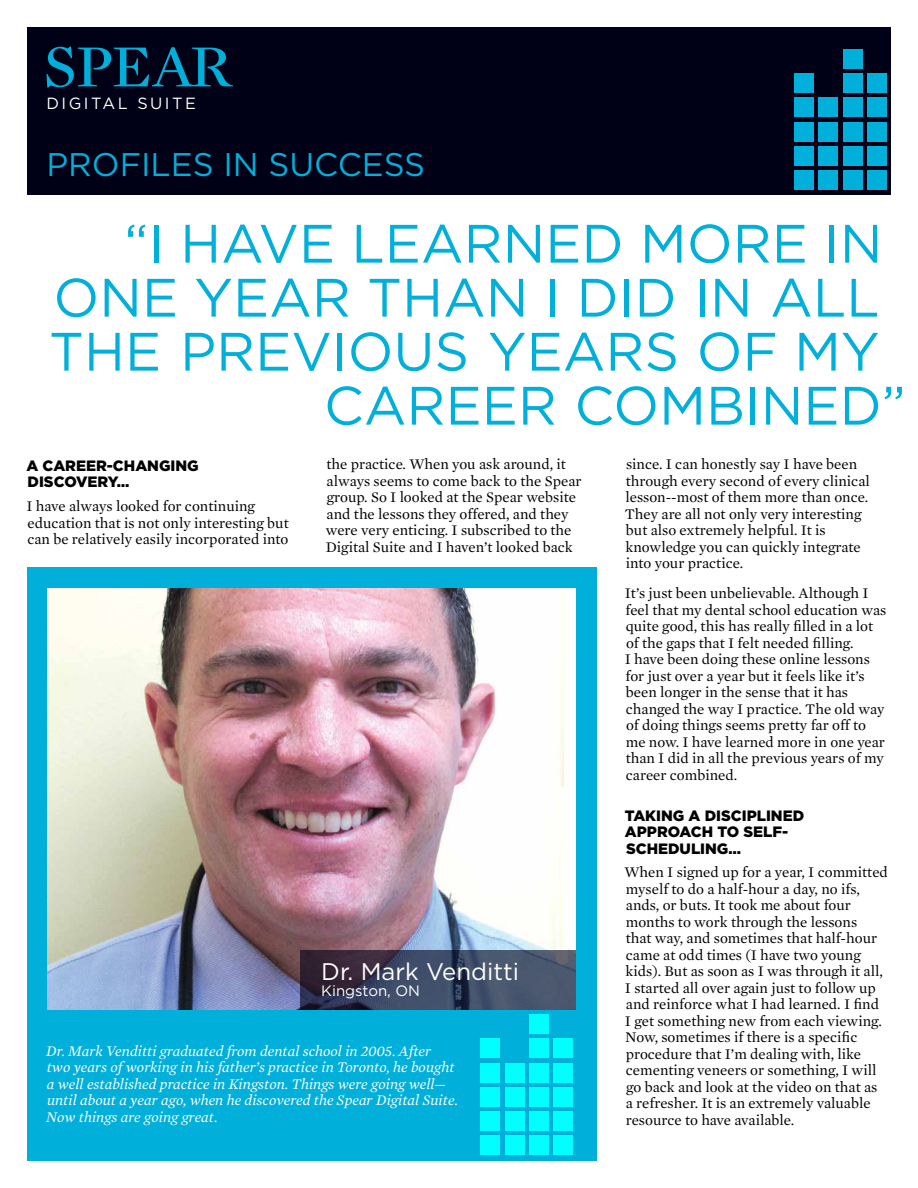
<style>
.page{position:relative;width:918px;height:1188px;background:#fff}
.page>*{position:absolute;margin:0;border:0;box-sizing:border-box;transform-origin:0 0}
.t1{font:54px "Gotham";color:#00b0da}
.t2{font:32.7px "Gotham";color:#00b0da}
.t3{font:24px "Gotham";color:#fff}
.t4{font:16.2px "Gotham";letter-spacing:.15em;color:#fff}
.t5{font:15px/16.5px "Mercury Text G1 Roman";color:#000}
.t6{font:italic 15px/16.5px "Mercury Text G1";color:#fff}
.t7{font:900 15px/16.5px "Gotham";color:#000}
.t8{font:15px "Gotham";color:#fff}
</style>
<div class="page">
<div style="left:27px;top:27px;width:864px;height:167px;background:#000016"></div>
<svg style="left:46px;top:47px;width:187px;height:40px"></svg>
<div style="left:867px;top:170px;width:20px;height:20px;background:#00b0da"></div>
<div style="left:794px;top:170px;width:20px;height:20px;background:#00b0da"></div>
<div style="left:819px;top:170px;width:19px;height:20px;background:#00b0da"></div>
<div style="left:843px;top:170px;width:19px;height:20px;background:#00b0da"></div>
<div style="left:843px;top:146px;width:19px;height:20px;background:#00b0da"></div>
<div style="left:867px;top:146px;width:20px;height:20px;background:#00b0da"></div>
<div style="left:794px;top:146px;width:20px;height:20px;background:#00b0da"></div>
<div style="left:819px;top:146px;width:19px;height:20px;background:#00b0da"></div>
<div style="left:843px;top:122px;width:19px;height:19px;background:#00b0da"></div>
<div style="left:867px;top:122px;width:20px;height:19px;background:#00b0da"></div>
<div style="left:794px;top:122px;width:20px;height:19px;background:#00b0da"></div>
<div style="left:819px;top:122px;width:19px;height:19px;background:#00b0da"></div>
<div style="left:843px;top:98px;width:19px;height:19px;background:#00b0da"></div>
<div style="left:867px;top:98px;width:20px;height:19px;background:#00b0da"></div>
<div style="left:794px;top:98px;width:20px;height:19px;background:#00b0da"></div>
<div style="left:819px;top:98px;width:19px;height:19px;background:#00b0da"></div>
<div style="left:843px;top:73px;width:19px;height:20px;background:#00b0da"></div>
<div style="left:867px;top:73px;width:20px;height:20px;background:#00b0da"></div>
<div style="left:794px;top:73px;width:20px;height:20px;background:#00b0da"></div>
<div style="left:843px;top:49px;width:19px;height:20px;background:#00b0da"></div>
<div style="left:27px;top:568px;width:569px;height:593px;background:#00b0da"></div>
<img style="left:48px;top:588px;width:528px;height:422px">
<svg style="left:300px;top:950px;width:276px;height:60px;background:#3d445c"></svg>
<div style="left:554px;top:1136px;width:19px;height:19px;background:#0ff"></div>
<div style="left:481px;top:1136px;width:19px;height:19px;background:#0ff"></div>
<div style="left:505px;top:1136px;width:19px;height:19px;background:#0ff"></div>
<div style="left:529px;top:1136px;width:20px;height:19px;background:#0ff"></div>
<div style="left:529px;top:1111px;width:20px;height:20px;background:#0ff"></div>
<div style="left:554px;top:1111px;width:19px;height:20px;background:#0ff"></div>
<div style="left:481px;top:1111px;width:19px;height:20px;background:#0ff"></div>
<div style="left:505px;top:1111px;width:19px;height:20px;background:#0ff"></div>
<div style="left:529px;top:1087px;width:20px;height:19px;background:#0ff"></div>
<div style="left:554px;top:1087px;width:19px;height:19px;background:#0ff"></div>
<div style="left:481px;top:1087px;width:19px;height:19px;background:#0ff"></div>
<div style="left:505px;top:1087px;width:19px;height:19px;background:#0ff"></div>
<div style="left:529px;top:1063px;width:20px;height:19px;background:#0ff"></div>
<div style="left:554px;top:1063px;width:19px;height:19px;background:#0ff"></div>
<div style="left:481px;top:1063px;width:19px;height:19px;background:#0ff"></div>
<div style="left:505px;top:1063px;width:19px;height:19px;background:#0ff"></div>
<div style="left:529px;top:1039px;width:20px;height:19px;background:#0ff"></div>
<div style="left:554px;top:1039px;width:19px;height:19px;background:#0ff"></div>
<div style="left:481px;top:1039px;width:19px;height:19px;background:#0ff"></div>
<div style="left:529px;top:1014px;width:20px;height:20px;background:#0ff"></div>
<p class="t4" style="left:46px;top:94px;width:151px">DIGITAL SUITE</p>
<h2 class="t2" style="left:46px;top:146px;width:380px">PROFILES IN SUCCESS</h2>
<h1 class="t1" style="left:124px;top:214px;width:760px">“I HAVE LEARNED MORE IN</h1>
<h1 class="t1" style="left:53px;top:268px;width:828px">ONE YEAR THAN I DID IN ALL</h1>
<h1 class="t1" style="left:49px;top:322px;width:832px">THE PREVIOUS YEARS OF MY</h1>
<h1 class="t1" style="left:324px;top:376px;width:583px">CAREER COMBINED”</h1>
<p class="t5" style="left:326px;top:456px;width:257px">the practice. When you ask around, it always seems to come back to the Spear group. So I looked at the Spear website and the lessons they offered, and they were very enticing. I subscribed to the Digital Suite and I haven’t looked back</p>
<p class="t5" style="left:625px;top:456px;width:246px">since. I can honestly say I have been through every second of every clinical lesson--most of them more than once.<br>They are all not only very interesting but also extremely helpful. It is knowledge you can quickly integrate into your practice.</p>
<p class="t5" style="left:625px;top:585px;width:263px">It’s just been unbelievable. Although I feel that my dental school education was quite good, this has really filled in a lot of the gaps that I felt needed filling.<br>I have been doing these online lessons for just over a year but it feels like it’s been longer in the sense that it has changed the way I practice. The old way of doing things seems pretty far off to me now. I have learned more in one year than I did in all the previous years of my career combined.</p>
<p class="t7" style="left:625px;top:807px;width:181px">TAKING A DISCIPLINED<br>APPROACH TO SELF-<br>SCHEDULING…</p>
<p class="t5" style="left:625px;top:864px;width:265px">When I signed up for a year, I committed myself to do a half-hour a day, no ifs, ands, or buts. It took me about four months to work through the lessons<br>that way, and sometimes that half-hour came at odd times (I have two young kids). But as soon as I was through it all, I started all over again just to follow up and reinforce what I had learned. I find<br>I get something new from each viewing.<br>Now, sometimes if there is a specific procedure that I’m dealing with, like cementing veneers or something, I will go back and look at the video on that as<br>a refresher. It is an extremely valuable resource to have available.</p>
<p class="t7" style="left:26px;top:457px;width:174px">A CAREER-CHANGING<br>DISCOVERY…</p>
<p class="t5" style="left:26px;top:498px;width:264px">I have always looked for continuing education that is not only interesting but can be relatively easily incorporated into</p>
<h3 class="t3" style="left:321px;top:958px;width:199px">Dr. Mark Venditti</h3>
<p class="t8" style="left:321px;top:983px;width:100px">Kingston, ON</p>
<p class="t6" style="left:46px;top:1042px;width:413px">Dr. Mark Venditti graduated from dental school in 2005. After two years of working in his father’s practice in Toronto, he bought a well established practice in Kingston. Things were going well— until about a year ago, when he discovered the Spear Digital Suite.<br>Now things are going great.</p>
</div>
